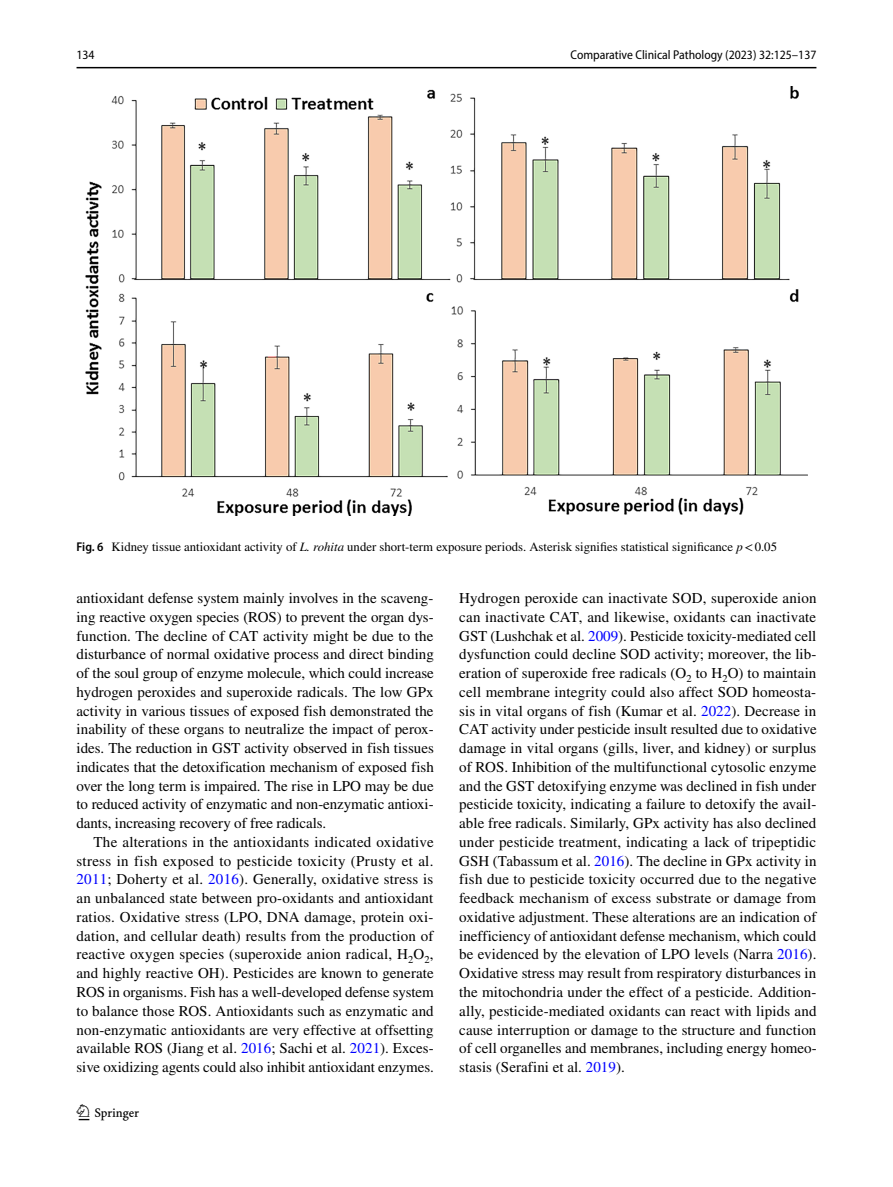
<style>
.page{position:relative;width:893px;height:1187px;background:#fff}
.page>*{position:absolute;margin:0;border:0;box-sizing:border-box;transform-origin:0 0}
.t1{font:22.5px "Springnew Regular 2";color:#000}
.t2{font:15px/18.8px "STIX";letter-spacing:-.005em;color:#000;text-align:justify}
.t3{font:12.75px "STIX";color:#000}
.t4{font:semi-condensed 12.75px "Myriad Pro";color:#000}
.s1{font-family:"Myriad Pro";font-weight:600;font-stretch:semi-condensed}
.s2{font-style:italic}
.s3{color:#00f}
</style>
<div class="page">
<hr style="left:77px;top:67px;width:739px;height:1px;background:#000">
<img style="left:85px;top:87px;width:723px;height:429px">
<p class="t4" style="left:77px;top:48px;width:20px">134</p>
<p class="t4" style="left:571px;top:48px;width:247px">Comparative Clinical Pathology (2023) 32:125–137</p>
<p class="t3" style="left:77px;top:538px;width:702px"><span class="s1">Fig. 6</span> Kidney tissue antioxidant activity of <span class="s2">L. rohita</span> under short-term exposure periods. Asterisk signifies statistical significance <span class="s2">p</span>&lt;0.05</p>
<p class="t2" style="left:77px;top:589px;width:359px">antioxidant defense system mainly involves in the scaveng&shy;ing reactive oxygen species (ROS) to prevent the organ dys&shy;function. The decline of CAT activity might be due to the disturbance of normal oxidative process and direct binding of the soul group of enzyme molecule, which could increase hydrogen peroxides and superoxide radicals. The low GPx activity in various tissues of exposed fish demonstrated the inability of these organs to neutralize the impact of perox&shy;ides. The reduction in GST activity observed in fish tissues indicates that the detoxification mechanism of exposed fish over the long term is impaired. The rise in LPO may be due to reduced activity of enzymatic and non-enzymatic antioxi&shy;dants, increasing recovery of free radicals.</p>
<p class="t2" style="left:77px;top:833px;width:359px;text-indent:17px">The alterations in the antioxidants indicated oxidative stress in fish exposed to pesticide toxicity (Prusty et al.<br><span class="s3">2011</span>; Doherty et al. <span class="s3">2016</span>). Generally, oxidative stress is an unbalanced state between pro-oxidants and antioxidant ratios. Oxidative stress (LPO, DNA damage, protein oxi&shy;dation, and cellular death) results from the production of reactive oxygen species (superoxide anion radical, H<sub>2</sub>O<sub>2</sub>, and highly reactive OH). Pesticides are known to generate ROS in organisms. Fish has a well-developed defense system to balance those ROS. Antioxidants such as enzymatic and non-enzymatic antioxidants are very effective at offsetting available ROS (Jiang et al. <span class="s3">2016</span>; Sachi et al. <span class="s3">2021</span>). Exces&shy;sive oxidizing agents could also inhibit antioxidant enzymes.</p>
<h1 class="t1" style="left:79px;top:1104px;width:62px">1 3</h1>
<p class="t2" style="left:459px;top:589px;width:359px">Hydrogen peroxide can inactivate SOD, superoxide anion can inactivate CAT, and likewise, oxidants can inactivate GST (Lushchak et al. <span class="s3">2009</span>). Pesticide toxicity-mediated cell dysfunction could decline SOD activity; moreover, the lib&shy;eration of superoxide free radicals (O<sub>2</sub> to H<sub>2</sub>O) to maintain cell membrane integrity could also affect SOD homeosta&shy;sis in vital organs of fish (Kumar et al. <span class="s3">2022</span>). Decrease in CAT activity under pesticide insult resulted due to oxidative damage in vital organs (gills, liver, and kidney) or surplus of ROS. Inhibition of the multifunctional cytosolic enzyme and the GST detoxifying enzyme was declined in fish under pesticide toxicity, indicating a failure to detoxify the avail&shy;able free radicals. Similarly, GPx activity has also declined under pesticide treatment, indicating a lack of tripeptidic GSH (Tabassum et al. <span class="s3">2016</span>). The decline in GPx activity in fish due to pesticide toxicity occurred due to the negative feedback mechanism of excess substrate or damage from oxidative adjustment. These alterations are an indication of inefficiency of antioxidant defense mechanism, which could be evidenced by the elevation of LPO levels (Narra <span class="s3">2016</span>).<br>Oxidative stress may result from respiratory disturbances in the mitochondria under the effect of a pesticide. Addition&shy;ally, pesticide-mediated oxidants can react with lipids and cause interruption or damage to the structure and function of cell organelles and membranes, including energy homeo&shy;stasis (Serafini et al. <span class="s3">2019</span>).</p>
</div>
